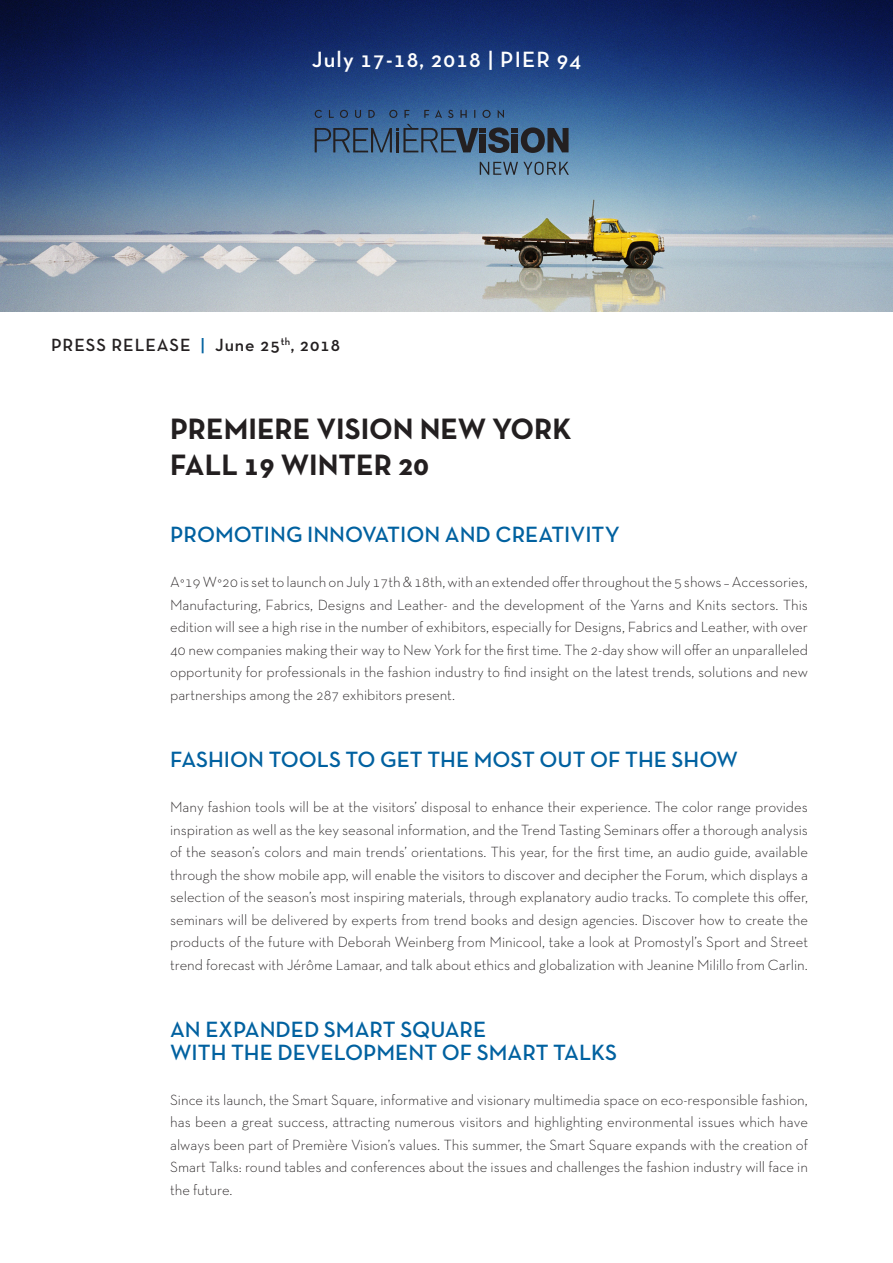
<style>
.page{position:relative;width:893px;height:1263px;background:#fff}
.page>*{position:absolute;margin:0;border:0;box-sizing:border-box;transform-origin:0 0}
.t1{font:700 30px "Neutra Text TF";color:#231f20}
.t2{font:600 22.5px/22.5px "Neutra Text TF";color:#0061a0}
.t3{font:600 22.5px "Neutra Text TF";letter-spacing:.05em;color:#fff}
.t4{font:600 18px "Neutra Text TF";letter-spacing:.05em;color:#231f20}
.t5{font:300 15px/22.5px "Neutra Text TF";color:#231f20;text-align:justify}
.s1{color:#0061a0}
</style>
<div class="page">
<img style="left:0;top:0;width:893px;height:311px">
<svg style="left:315px;top:110px;width:189px;height:8px"></svg>
<svg style="left:315px;top:124px;width:253px;height:29px"></svg>
<svg style="left:480px;top:162px;width:89px;height:13px"></svg>
<p class="t3" style="left:312px;top:45px;width:271px">July 17-18, 2018 | PIER 94</p>
<p class="t4" style="left:51px;top:333px;width:291px">PRESS RELEASE <span class="s1">|</span> June 25<sup>th</sup>, 2018</p>
<p class="t1" style="left:170px;top:410px;width:403px">PREMIERE VISION NEW YORK</p>
<p class="t1" style="left:170px;top:446px;width:260px">FALL 19 WINTER 20</p>
<p class="t2" style="left:170px;top:523px;width:451px">PROMOTING INNOVATION AND CREATIVITY</p>
<p class="t5" style="left:170px;top:571px;width:639px">A°19 W°20 is set to launch on July 17th &amp; 18th, with an extended offer throughout the 5 shows – Accessories, Manufacturing, Fabrics, Designs and Leather- and the development of the Yarns and Knits sectors. This edition will see a high rise in the number of exhibitors, especially for Designs, Fabrics and Leather, with over 40 new companies making their way to New York for the first time. The 2-day show will offer an unparalleled opportunity for professionals in the fashion industry to find insight on the latest trends, solutions and new partnerships among the 287 exhibitors present.</p>
<p class="t2" style="left:170px;top:748px;width:569px">FASHION TOOLS TO GET THE MOST OUT OF THE SHOW</p>
<p class="t5" style="left:170px;top:796px;width:639px">Many fashion tools will be at the visitors’ disposal to enhance their experience. The color range provides inspiration as well as the key seasonal information, and the Trend Tasting Seminars offer a thorough analysis of the season’s colors and main trends’ orientations. This year, for the first time, an audio guide, available through the show mobile app, will enable the visitors to discover and decipher the Forum, which displays a selection of the season’s most inspiring materials, through explanatory audio tracks. To complete this offer, seminars will be delivered by experts from trend books and design agencies. Discover how to create the products of the future with Deborah Weinberg from Minicool, take a look at Promostyl’s Sport and Street trend forecast with Jérôme Lamaar, and talk about ethics and globalization with Jeanine Milillo from Carlin.</p>
<p class="t2" style="left:170px;top:1018px;width:449px">AN EXPANDED SMART SQUARE<br>WITH THE DEVELOPMENT OF SMART TALKS</p>
<p class="t5" style="left:170px;top:1088px;width:639px">Since its launch, the Smart Square, informative and visionary multimedia space on eco-responsible fashion, has been a great success, attracting numerous visitors and highlighting environmental issues which have always been part of Première Vision’s values. This summer, the Smart Square expands with the creation of Smart Talks: round tables and conferences about the issues and challenges the fashion industry will face in the future.</p>
</div>
